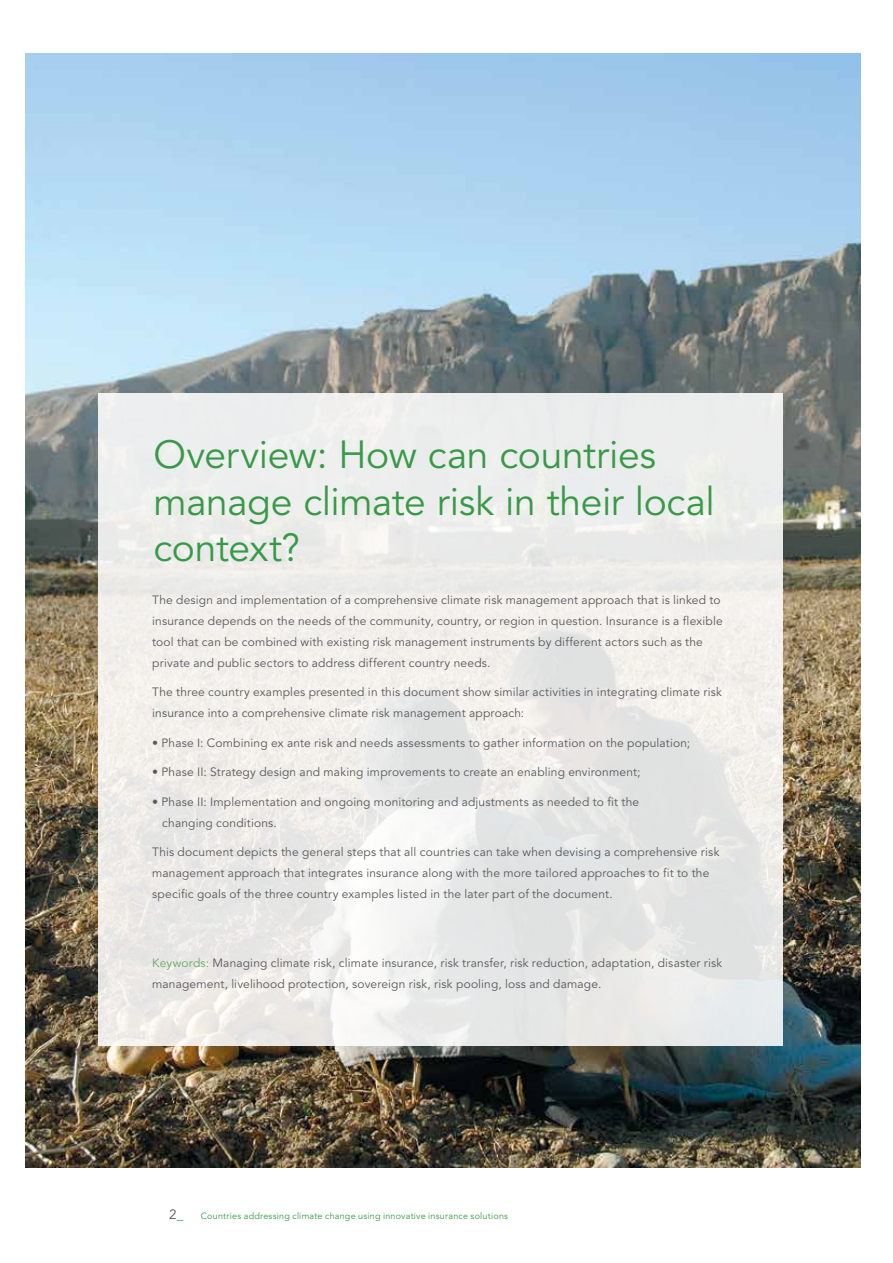
<style>
.page{position:relative;width:893px;height:1263px;background:#fff}
.page>*{position:absolute;margin:0;border:0;box-sizing:border-box;transform-origin:0 0}
.t1{font:39px/46.5px "Avenir";letter-spacing:-.01em;color:#389946}
.t2{font:13.5px "Avenir";color:#58595b}
.t3{font:12px/21px "Avenir";letter-spacing:.015em;color:#58595b}
.t4{font:9px "Avenir";letter-spacing:.025em;color:#389946}
.s1{color:#68a760}
.s2{color:#389946}
</style>
<div class="page">
<img style="left:25px;top:53px;width:835px;height:1115px">
<div style="left:98px;top:394px;width:685px;height:652px;background:#ecedea"></div>
<h1 class="t1" style="left:154px;top:433px;width:563px">Overview: How can countries manage climate risk in their local context?</h1>
<p class="t3" style="left:152px;top:589px;width:572px">The design and implementation of a comprehensive climate risk management approach that is linked to insurance depends on the needs of the community, country, or region in question. Insurance is a flexible tool that can be combined with existing risk management instruments by different actors such as the private and public sectors to address different country needs.</p>
<p class="t3" style="left:152px;top:682px;width:571px">The three country examples presented in this document show similar activities in integrating climate risk insurance into a comprehensive climate risk management approach:</p>
<p class="t3" style="left:152px;top:732px;width:539px">• Phase I: Combining ex ante risk and needs assessments to gather information on the population;</p>
<p class="t3" style="left:152px;top:762px;width:490px">• Phase II: Strategy design and making improvements to create an enabling environment;</p>
<p class="t3" style="left:162px;top:791px;width:479px;text-indent:-10px">• Phase II: Implementation and ongoing monitoring and adjustments as needed to fit the changing conditions.</p>
<p class="t3" style="left:152px;top:842px;width:569px">This document depicts the general steps that all countries can take when devising a comprehensive risk management approach that integrates insurance along with the more tailored approaches to fit to the specific goals of the three country examples listed in the later part of the document.</p>
<p class="t3" style="left:152px;top:953px;width:572px"><span class="s1">Keywords:</span> Managing climate risk, climate insurance, risk transfer, risk reduction, adaptation, disaster risk management, livelihood protection, sovereign risk, risk pooling, loss and damage.</p>
<p class="t2" style="left:169px;top:1207px;width:16px">2<span class="s2">_</span></p>
<p class="t4" style="left:201px;top:1211px;width:309px">Countries addressing climate change using innovative insurance solutions</p>
</div>
